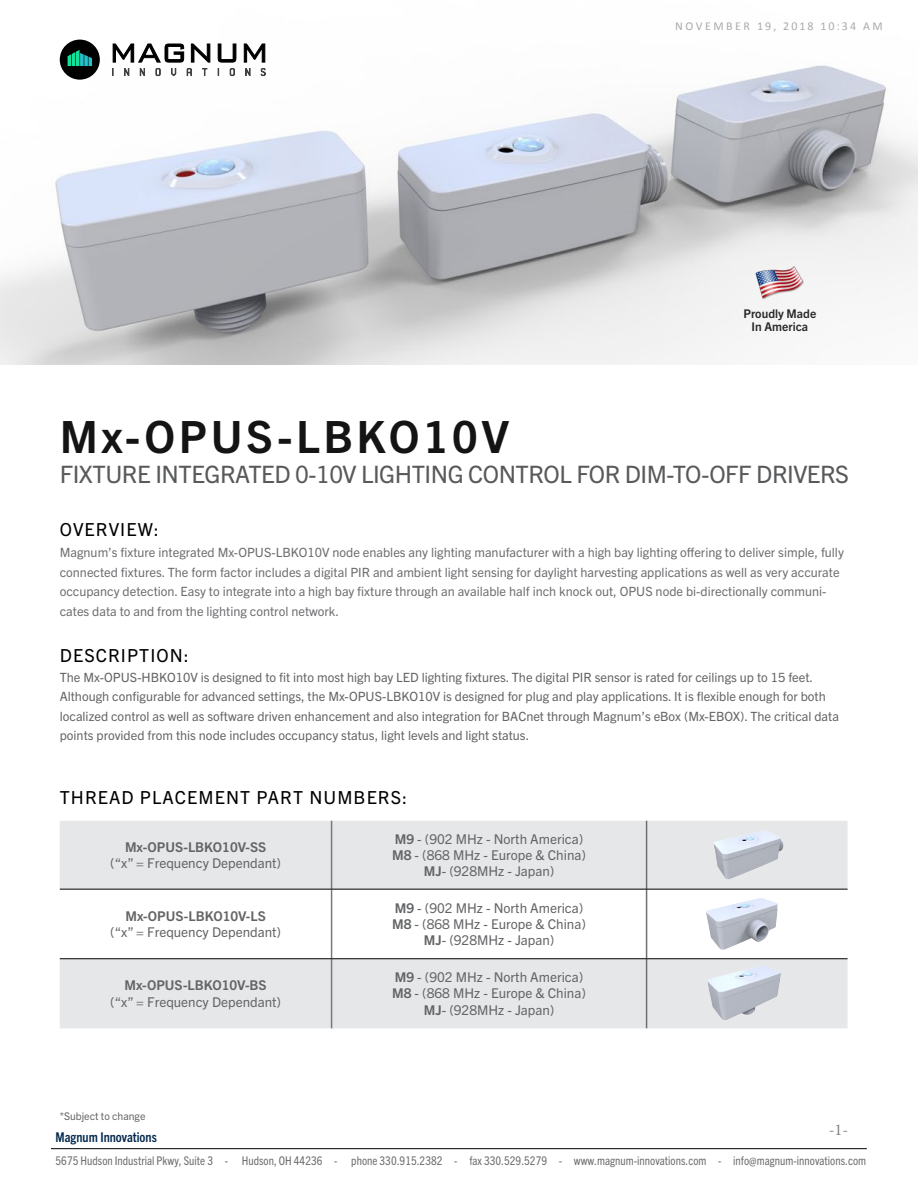
<style>
.page{position:relative;width:918px;height:1188px;background:#fff}
.page>*{position:absolute;margin:0;border:0;box-sizing:border-box;transform-origin:0 0}
.t1{font:700 44.55px "Trade Gothic Next LT Pro";letter-spacing:.08em;color:#141414}
.t2{font:24px "Trade Gothic Next LT Pro";letter-spacing:-.02em;color:#58595b}
.t3{font:18px "Trade Gothic Next LT Pro";letter-spacing:.06em;color:#000}
.t4{font:16.5px "Minion Pro";color:#000}
.t5{font:13.5px/16.2px "Trade Gothic Next LT Pro";color:#636466;text-align:center}
.t6{font:700 13.5px "Trade Gothic Next LT Pro";color:#636466}
.t7{font:700 condensed 13.5px "Trade Gothic Next LT Pro";color:#00274d}
.t8{font:12.75px/19.5px "Trade Gothic Next LT Pro";color:#636466}
.t9{font:12.75px/19.5px "Trade Gothic Next LT Pro";color:#6d6e71}
.t10{font:condensed 12px "Trade Gothic Next LT Pro";letter-spacing:.005em;color:#6d6e71}
.t11{font:12px "Calibri";letter-spacing:.2em;color:#a7a9ac}
.t12{font:700 12px/13.5px "Trade Gothic Next LT Pro";color:#292829;text-align:center}
.t13{font:10.5px "Trade Gothic Next LT Pro";color:#636466}
.s1{font-weight:700}
</style>
<div class="page">
<hr style="left:51px;top:1148px;width:816px;height:1px;background:#000">
<img style="left:0;top:39px;width:918px;height:325px">
<img style="left:756px;top:258px;width:48px;height:48px">
<svg style="left:60px;top:821px;width:788px;height:207px;fill:#e6e7e8"></svg>
<hr style="left:331px;top:821px;width:1px;height:68px;background:#77787b">
<hr style="left:331px;top:889px;width:1px;height:70px;background:#77787b">
<hr style="left:331px;top:959px;width:1px;height:69px;background:#77787b">
<hr style="left:646px;top:821px;width:1px;height:68px;background:#6d6e71">
<hr style="left:646px;top:889px;width:1px;height:70px;background:#6d6e71">
<hr style="left:646px;top:959px;width:1px;height:69px;background:#6d6e71">
<hr style="left:60px;top:889px;width:272px;height:1px;background:#000">
<hr style="left:332px;top:889px;width:315px;height:1px;background:#000">
<hr style="left:647px;top:889px;width:201px;height:1px;background:#000">
<hr style="left:60px;top:958px;width:272px;height:1px;background:#000">
<hr style="left:332px;top:958px;width:315px;height:1px;background:#000">
<hr style="left:647px;top:958px;width:201px;height:1px;background:#000">
<img style="left:691px;top:828px;width:120px;height:55px">
<img style="left:684px;top:897px;width:127px;height:54px">
<img style="left:687px;top:966px;width:120px;height:55px">
<svg style="left:112px;top:41px;width:154px;height:35px"></svg>
<div style="left:60px;top:40px;width:40px;height:40px;background:#000;border-radius:50%"></div>
<svg style="left:68px;top:50px;width:24px;height:16px"></svg>
<p class="t11" style="left:675px;top:19px;width:207px">NOVEMBER 19, 2018 10:34 AM</p>
<p class="t12" style="left:743px;top:306px;width:74px">Proudly Made<br>In America</p>
<h1 class="t1" style="left:60px;top:406px;width:451px">Mx-OPUS-LBKO10V</h1>
<h2 class="t2" style="left:60px;top:457px;width:791px">FIXTURE INTEGRATED 0-10V LIGHTING CONTROL FOR DIM-TO-OFF DRIVERS</h2>
<h3 class="t3" style="left:60px;top:517px;width:101px">OVERVIEW:</h3>
<p class="t9" style="left:60px;top:542px;width:786px">Magnum’s fixture integrated Mx-OPUS-LBKO10V node enables any lighting manufacturer with a high bay lighting offering to deliver simple, fully connected fixtures. The form factor includes a digital PIR and ambient light sensing for daylight harvesting applications as well as very accurate occupancy detection. Easy to integrate into a high bay fixture through an available half inch knock out, OPUS node bi-directionally communi&shy;cates data to and from the lighting control network.</p>
<h3 class="t3" style="left:60px;top:643px;width:131px">DESCRIPTION:</h3>
<p class="t8" style="left:60px;top:666px;width:781px">The Mx-OPUS-HBKO10V is designed to fit into most high bay LED lighting fixtures. The digital PIR sensor is rated for ceilings up to 15 feet.<br>Although configurable for advanced settings, the Mx-OPUS-LBKO10V is designed for plug and play applications. It is flexible enough for both localized control as well as software driven enhancement and also integration for BACnet through Magnum’s eBox (Mx-EBOX). The critical data points provided from this node includes occupancy status, light levels and light status.</p>
<h3 class="t3" style="left:60px;top:785px;width:349px">THREAD PLACEMENT PART NUMBERS:</h3>
<p class="t6" style="left:125px;top:837px;width:143px">Mx-OPUS-LBKO10V-SS</p>
<p class="t5" style="left:110px;top:854px;width:172px">(“x” = Frequency Dependant)</p>
<p class="t6" style="left:125px;top:906px;width:142px">Mx-OPUS-LBKO10V-LS</p>
<p class="t5" style="left:110px;top:923px;width:172px">(“x” = Frequency Dependant)</p>
<p class="t6" style="left:125px;top:976px;width:144px">Mx-OPUS-LBKO10V-BS</p>
<p class="t5" style="left:110px;top:993px;width:172px">(“x” = Frequency Dependant)</p>
<p class="t13" style="left:60px;top:1109px;width:87px">*Subject to change</p>
<p class="t5" style="left:392px;top:830px;width:195px"><span class="s1">M9</span> - (902 MHz - North America)<br><span class="s1">M8</span> - (868 MHz - Europe &amp; China)<br><span class="s1">MJ</span>- (928MHz - Japan)</p>
<p class="t5" style="left:392px;top:899px;width:195px"><span class="s1">M9</span> - (902 MHz - North America)<br><span class="s1">M8</span> - (868 MHz - Europe &amp; China)<br><span class="s1">MJ</span>- (928MHz - Japan)</p>
<p class="t5" style="left:392px;top:968px;width:195px"><span class="s1">M9</span> - (902 MHz - North America)<br><span class="s1">M8</span> - (868 MHz - Europe &amp; China)<br><span class="s1">MJ</span>- (928MHz - Japan)</p>
<p class="t4" style="left:829px;top:1118px;width:21px">-1-</p>
<p class="t7" style="left:56px;top:1128px;width:103px">Magnum Innovations</p>
<p class="t10" style="left:56px;top:1152px;width:812px">5675 Hudson Industrial Pkwy, Suite 3 - Hudson, OH 44236 - phone 330.915.2382 - fax 330.529.5279 - www.magnum-innovations.com - info@magnum-innovations.com</p>
</div>
